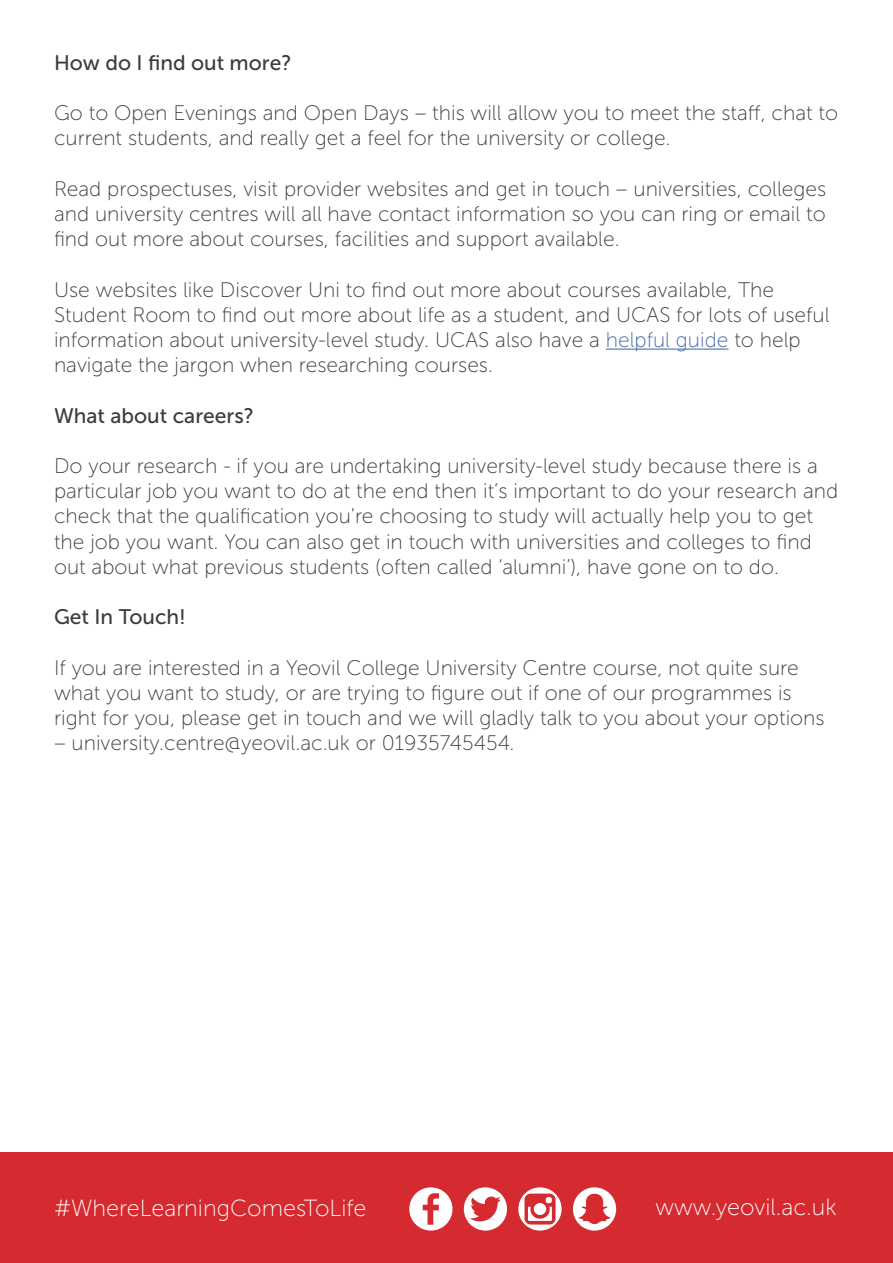
<style>
.page{position:relative;width:893px;height:1263px;background:#fff}
.page>*{position:absolute;margin:0;border:0;box-sizing:border-box;transform-origin:0 0}
.t1{font:23.4px "Museo Sans 100";color:#fff}
.t2{font:21px/25.2px "Museo Sans 100";color:#3c3c3b}
.t3{font:21px "Museo Sans 500";color:#3c3c3b}
.s1{color:#3f68a5}
</style>
<div class="page">
<hr style="left:606px;top:349px;width:122px;height:1px;background:#3f68a5">
<div style="left:0;top:1152px;width:893px;height:111px;background:#d52a2f"></div>
<svg style="left:409px;top:1187px;width:43px;height:43px"></svg>
<svg style="left:518px;top:1187px;width:44px;height:43px"></svg>
<svg style="left:573px;top:1187px;width:43px;height:43px"></svg>
<svg style="left:464px;top:1187px;width:43px;height:43px"></svg>
<p class="t3" style="left:54px;top:51px;width:239px">How do I find out more?</p>
<p class="t2" style="left:54px;top:101px;width:786px">Go to Open Evenings and Open Days – this will allow you to meet the staff, chat to current students, and really get a feel for the university or college.</p>
<p class="t2" style="left:54px;top:176px;width:774px;text-align:justify">Read prospectuses, visit provider websites and get in touch – universities, colleges and university centres will all have contact information so you can ring or email to find out more about courses, facilities and support available.</p>
<p class="t2" style="left:54px;top:277px;width:777px">Use websites like Discover Uni to find out more about courses available, The Student Room to find out more about life as a student, and UCAS for lots of useful information about university-level study. UCAS also have a <span class="s1">helpful guide</span> to help navigate the jargon when researching courses.</p>
<p class="t3" style="left:54px;top:404px;width:202px">What about careers?</p>
<p class="t2" style="left:54px;top:453px;width:786px">Do your research - if you are undertaking university-level study because there is a particular job you want to do at the end then it’s important to do your research and check that the qualification you’re choosing to study will actually help you to get the job you want. You can also get in touch with universities and colleges to find out about what previous students (often called ‘alumni’), have gone on to do.</p>
<p class="t3" style="left:54px;top:605px;width:133px">Get In Touch!</p>
<p class="t2" style="left:54px;top:655px;width:772px">If you are interested in a Yeovil College University Centre course, not quite sure what you want to study, or are trying to figure out if one of our programmes is right for you, please get in touch and we will gladly talk to you about your options</p>
<p class="t2" style="left:54px;top:731px;width:462px">– university.centre@yeovil.ac.uk or 01935745454.</p>
<p class="t1" style="left:54px;top:1195px;width:314px">#WhereLearningComesToLife</p>
<p class="t1" style="left:655px;top:1195px;width:183px">www.yeovil.ac.uk</p>
</div>
